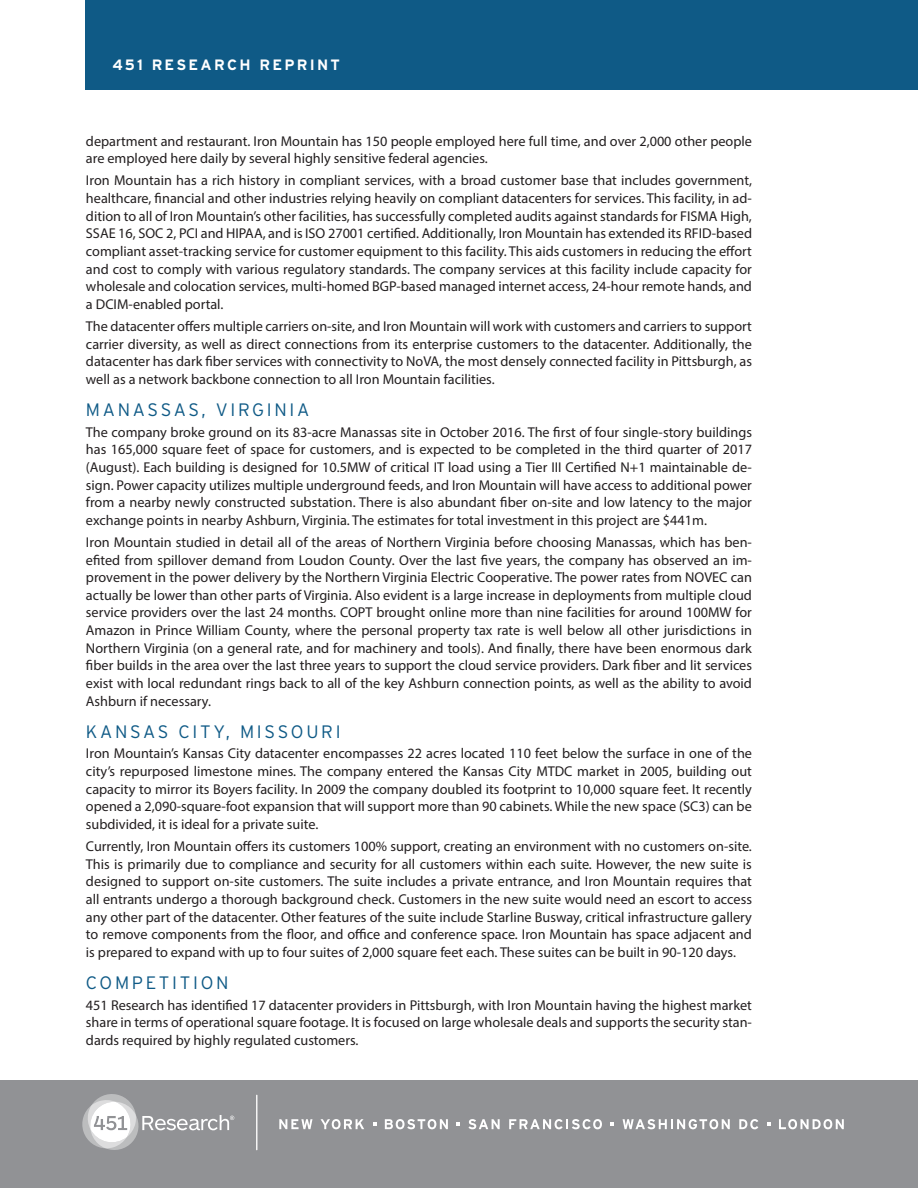
<style>
.page{position:relative;width:918px;height:1188px;background:#fff}
.page>*{position:absolute;margin:0;border:0;box-sizing:border-box;transform-origin:0 0}
.Hed_30_Shorter{font:300 18px "Interstate";letter-spacing:.15em;color:#0f5a86}
.Header{font:700 15px "Interstate";letter-spacing:.15em;color:#fff}
.Myriad_Body{font:14.25px/17.7px "Myriad Pro";color:#231f20;text-align:justify}
</style>
<div class="page">
<div style="left:0;top:1080px;width:918px;height:108px;background:#919295"></div>
<hr style="left:256px;top:1095px;width:1px;height:55px;background:#fff">
<svg style="left:82px;top:1094px;width:152px;height:56px"></svg>
<svg style="left:279px;top:1119px;width:34px;height:10px"></svg>
<svg style="left:321px;top:1119px;width:43px;height:10px"></svg>
<svg style="left:385px;top:1119px;width:63px;height:10px"></svg>
<svg style="left:468px;top:1119px;width:32px;height:10px"></svg>
<svg style="left:509px;top:1119px;width:93px;height:10px"></svg>
<svg style="left:623px;top:1119px;width:107px;height:10px"></svg>
<svg style="left:739px;top:1119px;width:19px;height:10px"></svg>
<svg style="left:779px;top:1119px;width:65px;height:10px"></svg>
<svg style="left:373px;top:1122px;width:3px;height:4px"></svg>
<svg style="left:456px;top:1122px;width:4px;height:4px"></svg>
<svg style="left:611px;top:1122px;width:3px;height:4px"></svg>
<svg style="left:767px;top:1122px;width:3px;height:4px"></svg>
<div style="left:86px;top:0;width:832px;height:90px;background:#0f5a86"></div>
<p class="Header" style="left:112px;top:55px;width:229px">451 RESEARCH REPRINT</p>
<p class="Myriad_Body" style="left:86px;top:132px;width:668px">department and restaurant. Iron Mountain has 150 people employed here full time, and over 2,000 other people are employed here daily by several highly sensitive federal agencies.</p>
<p class="Myriad_Body" style="left:86px;top:172px;width:668px">Iron Mountain has a rich history in compliant services, with a broad customer base that includes government, healthcare, financial and other industries relying heavily on compliant datacenters for services. This facility, in ad&shy;dition to all of Iron Mountain’s other facilities, has successfully completed audits against standards for FISMA High, SSAE 16, SOC 2, PCI and HIPAA, and is ISO 27001 certified. Additionally, Iron Mountain has extended its RFID-based compliant asset-tracking service for customer equipment to this facility. This aids customers in reducing the effort and cost to comply with various regulatory standards. The company services at this facility include capacity for wholesale and colocation services, multi-homed BGP-based managed internet access, 24-hour remote hands, and a DCIM-enabled portal.</p>
<p class="Myriad_Body" style="left:86px;top:317px;width:668px">The datacenter offers multiple carriers on-site, and Iron Mountain will work with customers and carriers to support carrier diversity, as well as direct connections from its enterprise customers to the datacenter. Additionally, the datacenter has dark fiber services with connectivity to NoVA, the most densely connected facility in Pittsburgh, as well as a network backbone connection to all Iron Mountain facilities.</p>
<p class="Hed_30_Shorter" style="left:86px;top:399px;width:225px">MANASSAS, VIRGINIA</p>
<p class="Myriad_Body" style="left:86px;top:423px;width:668px">The company broke ground on its 83-acre Manassas site in October 2016. The first of four single-story buildings has 165,000 square feet of space for customers, and is expected to be completed in the third quarter of 2017 (August). Each building is designed for 10.5MW of critical IT load using a Tier III Certified N+1 maintainable de&shy;sign. Power capacity utilizes multiple underground feeds, and Iron Mountain will have access to additional power from a nearby newly constructed substation. There is also abundant fiber on-site and low latency to the major exchange points in nearby Ashburn, Virginia. The estimates for total investment in this project are $441m.</p>
<p class="Myriad_Body" style="left:86px;top:533px;width:668px">Iron Mountain studied in detail all of the areas of Northern Virginia before choosing Manassas, which has ben&shy;efited from spillover demand from Loudon County. Over the last five years, the company has observed an im&shy;provement in the power delivery by the Northern Virginia Electric Cooperative. The power rates from NOVEC can actually be lower than other parts of Virginia. Also evident is a large increase in deployments from multiple cloud service providers over the last 24 months. COPT brought online more than nine facilities for around 100MW for Amazon in Prince William County, where the personal property tax rate is well below all other jurisdictions in Northern Virginia (on a general rate, and for machinery and tools). And finally, there have been enormous dark fiber builds in the area over the last three years to support the cloud service providers. Dark fiber and lit services exist with local redundant rings back to all of the key Ashburn connection points, as well as the ability to avoid Ashburn if necessary.</p>
<p class="Hed_30_Shorter" style="left:86px;top:721px;width:256px">KANSAS CITY, MISSOURI</p>
<p class="Myriad_Body" style="left:86px;top:745px;width:668px">Iron Mountain’s Kansas City datacenter encompasses 22 acres located 110 feet below the surface in one of the city’s repurposed limestone mines. The company entered the Kansas City MTDC market in 2005, building out capacity to mirror its Boyers facility. In 2009 the company doubled its footprint to 10,000 square feet. It recently opened a 2,090-square-foot expansion that will support more than 90 cabinets. While the new space (SC3) can be subdivided, it is ideal for a private suite.</p>
<p class="Myriad_Body" style="left:86px;top:837px;width:668px">Currently, Iron Mountain offers its customers 100% support, creating an environment with no customers on-site.<br>This is primarily due to compliance and security for all customers within each suite. However, the new suite is designed to support on-site customers. The suite includes a private entrance, and Iron Mountain requires that all entrants undergo a thorough background check. Customers in the new suite would need an escort to access any other part of the datacenter. Other features of the suite include Starline Busway, critical infrastructure gallery to remove components from the floor, and office and conference space. Iron Mountain has space adjacent and is prepared to expand with up to four suites of 2,000 square feet each. These suites can be built in 90-120 days.</p>
<p class="Hed_30_Shorter" style="left:86px;top:972px;width:144px">COMPETITION</p>
<p class="Myriad_Body" style="left:86px;top:996px;width:668px">451 Research has identified 17 datacenter providers in Pittsburgh, with Iron Mountain having the highest market share in terms of operational square footage. It is focused on large wholesale deals and supports the security stan&shy;dards required by highly regulated customers.</p>
</div>
